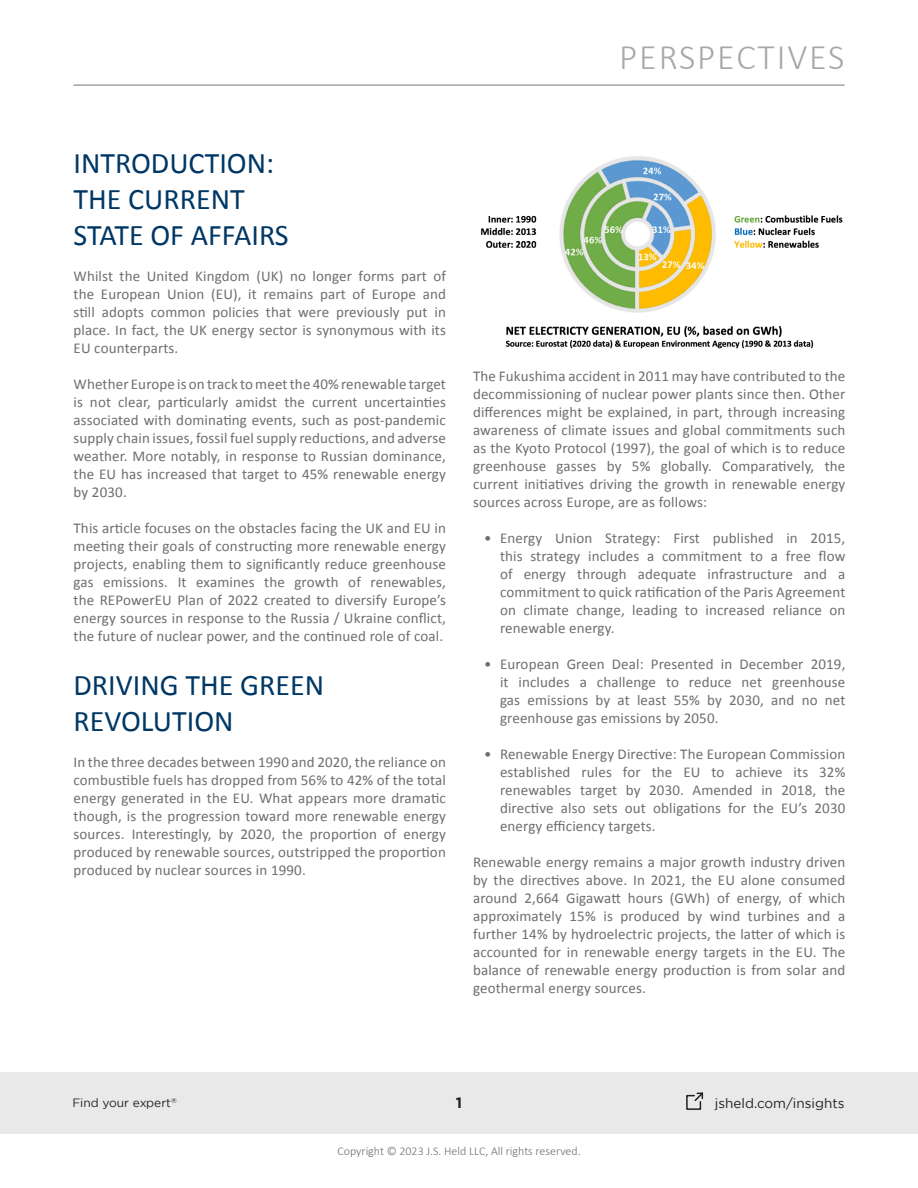
<style>
.page{position:relative;width:918px;height:1188px;background:#fff}
.page>*{position:absolute;margin:0;border:0;box-sizing:border-box;transform-origin:0 0}
.t1{font:300 36px "Calibri";letter-spacing:.05em;color:#a6a8aa}
.Main_Titles{font:30px/36px "Calibri";color:#003764}
.Text_Styles{font:15px/18px "Calibri";letter-spacing:.01em;color:#6d6e70;text-align:justify}
.t2{font:700 15px "Gotham";color:#231f20}
.t3{font:13.5px "Gotham";color:#231f20}
.t4{font:300 12px "Calibri";color:#6d6e70}
.t5{font:12px "Gotham";color:#241f21}
.t6{font:7.05px "Gotham";color:#241f21}
</style>
<div class="page">
<div style="left:0;top:1072px;width:918px;height:62px;background:#e9e9e9"></div>
<svg style="left:686px;top:1092px;width:18px;height:18px"></svg>
<hr style="left:74px;top:85px;width:770px;height:1px;background:#a6a8ab">
<img style="left:481px;top:156px;width:362px;height:193px">
<h1 class="t1" style="left:619px;top:35px;width:227px">PERSPECTIVES</h1>
<p class="Main_Titles" style="left:74px;top:144px;width:217px">INTRODUCTION:<br>THE CURRENT<br>STATE OF AFFAIRS</p>
<p class="Text_Styles" style="left:74px;top:266px;width:374px">Whilst the United Kingdom (UK) no longer forms part of the European Union (EU), it remains part of Europe and still adopts common policies that were previously put in place. In fact, the UK energy sector is synonymous with its EU counterparts.</p>
<p class="Text_Styles" style="left:74px;top:374px;width:374px">Whether Europe is on track to meet the 40% renewable target is not clear, particularly amidst the current uncertainties associated with dominating events, such as post-pandemic supply chain issues, fossil fuel supply reductions, and adverse weather. More notably, in response to Russian dominance, the EU has increased that target to 45% renewable energy by 2030.</p>
<p class="Text_Styles" style="left:74px;top:518px;width:374px">This article focuses on the obstacles facing the UK and EU in meeting their goals of constructing more renewable energy projects, enabling them to significantly reduce greenhouse gas emissions. It examines the growth of renewables, the REPowerEU Plan of 2022 created to diversify Europe’s energy sources in response to the Russia / Ukraine conflict, the future of nuclear power, and the continued role of coal.</p>
<p class="Main_Titles" style="left:74px;top:666px;width:252px">DRIVING THE GREEN<br>REVOLUTION</p>
<p class="Text_Styles" style="left:74px;top:752px;width:374px">In the three decades between 1990 and 2020, the reliance on combustible fuels has dropped from 56% to 42% of the total energy generated in the EU. What appears more dramatic though, is the progression toward more renewable energy sources. Interestingly, by 2020, the proportion of energy produced by renewable sources, outstripped the proportion produced by nuclear sources in 1990.</p>
<p class="Text_Styles" style="left:473px;top:366px;width:374px">The Fukushima accident in 2011 may have contributed to the decommissioning of nuclear power plants since then. Other differences might be explained, in part, through increasing awareness of climate issues and global commitments such as the Kyoto Protocol (1997), the goal of which is to reduce greenhouse gasses by 5% globally. Comparatively, the current initiatives driving the growth in renewable energy sources across Europe, are as follows:</p>
<p class="Text_Styles" style="left:500px;top:528px;width:347px;text-indent:-16px">• Energy Union Strategy: First published in 2015, this strategy includes a commitment to a free flow of energy through adequate infrastructure and a commitment to quick ratification of the Paris Agreement on climate change, leading to increased reliance on renewable energy.</p>
<p class="Text_Styles" style="left:500px;top:654px;width:347px;text-indent:-16px">• European Green Deal: Presented in December 2019, it includes a challenge to reduce net greenhouse gas emissions by at least 55% by 2030, and no net greenhouse gas emissions by 2050.</p>
<p class="Text_Styles" style="left:500px;top:744px;width:347px;text-indent:-16px">• Renewable Energy Directive: The European Commission established rules for the EU to achieve its 32% renewables target by 2030. Amended in 2018, the directive also sets out obligations for the EU’s 2030 energy efficiency targets.</p>
<p class="Text_Styles" style="left:473px;top:852px;width:374px">Renewable energy remains a major growth industry driven by the directives above. In 2021, the EU alone consumed around 2,664 Gigawatt hours (GWh) of energy, of which approximately 15% is produced by wind turbines and a further 14% by hydroelectric projects, the latter of which is accounted for in renewable energy targets in the EU. The balance of renewable energy production is from solar and geothermal energy sources.</p>
<p class="t5" style="left:72px;top:1096px;width:100px">Find your expert</p>
<p class="t2" style="left:456px;top:1093px;width:8px">1</p>
<p class="t3" style="left:715px;top:1095px;width:131px">jsheld.com/insights</p>
<p class="t6" style="left:171px;top:1096px;width:7px">®</p>
<p class="t4" style="left:337px;top:1144px;width:245px">Copyright © 2023 J.S. Held LLC, All rights reserved.</p>
</div>
